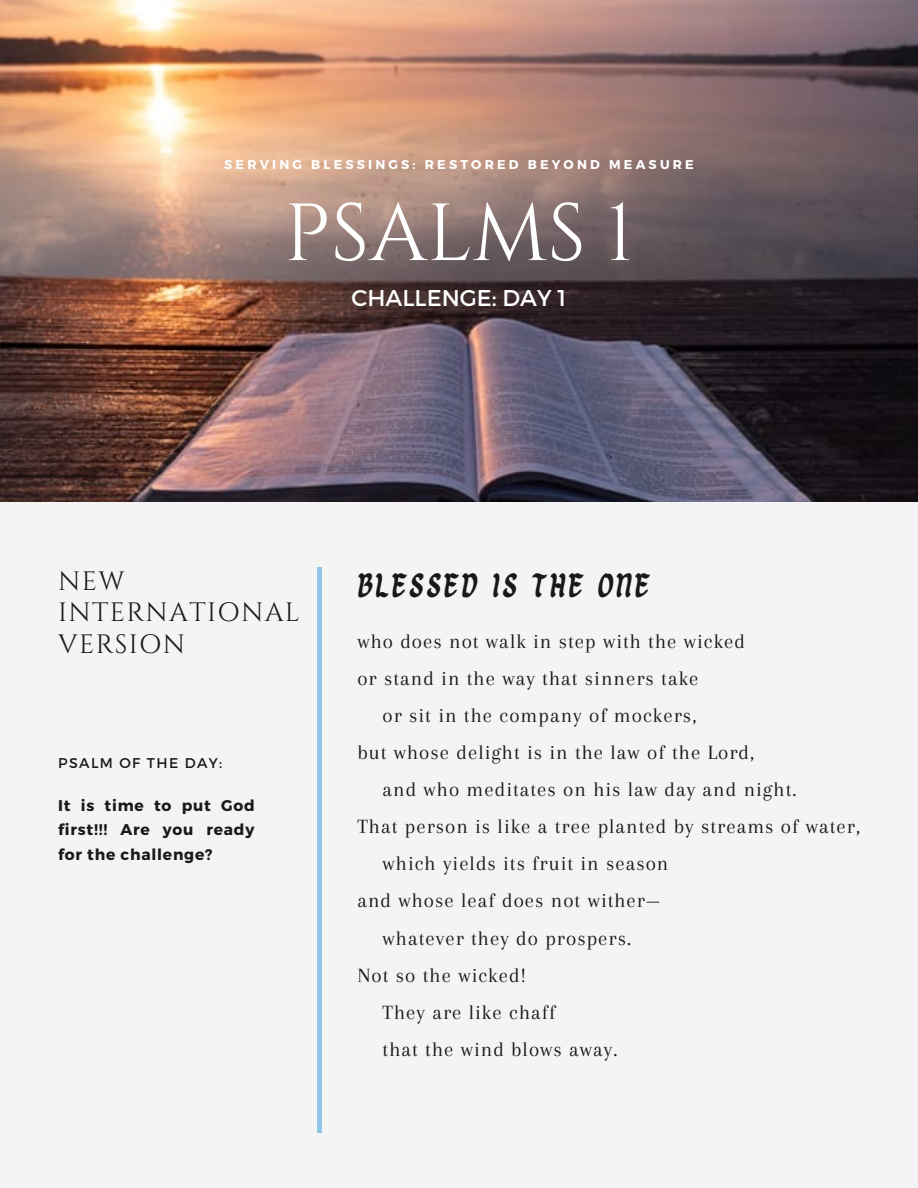
<style>
.page{position:relative;width:918px;height:1188px;background:#f4f4f4}
.page>*{position:absolute;margin:0;border:0;box-sizing:border-box;transform-origin:0 0}
.t1{font:80.85px "Cinzel";color:#fff}
.t2{font:34.05px "Dangwa Free";letter-spacing:.05em;color:#191919}
.t3{font:26.55px/31.5px "Cinzel";letter-spacing:.05em;color:#191919}
.t4{font:22.8px "Montserrat";color:#fff}
.t5{font:21px "Arapey";letter-spacing:.05em;color:#191919}
.t6{font:700 15.45px/24.3px "Montserrat";letter-spacing:.05em;color:#191919;text-align:justify}
.t7{font:14.1px "Montserrat";letter-spacing:.1em;color:#191919}
.t8{font:700 12.75px "Montserrat";letter-spacing:.25em;color:#fff}
</style>
<div class="page">
<hr style="left:317px;top:567px;width:4px;height:566px;background:#92c5e8">
<img style="left:0;top:0;width:918px;height:501px">
<p class="t8" style="left:224px;top:156px;width:471px">SERVING BLESSINGS: RESTORED BEYOND MEASURE</p>
<p class="t1" style="left:284px;top:182px;width:351px">PSALMS 1</p>
<p class="t4" style="left:352px;top:283px;width:216px">CHALLENGE: DAY 1</p>
<p class="t3" style="left:58px;top:566px;width:243px">NEW<br>INTERNATIONAL<br>VERSION</p>
<p class="t7" style="left:58px;top:754px;width:166px">PSALM OF THE DAY:</p>
<p class="t6" style="left:58px;top:793px;width:198px">It is time to put God first!!! Are you ready for the challenge?</p>
<p class="t2" style="left:357px;top:571px;width:295px">BLESSED IS THE ONE</p>
<p class="t5" style="left:357px;top:629px;width:389px">who does not walk in step with the wicked</p>
<p class="t5" style="left:357px;top:666px;width:343px">or stand in the way that sinners take</p>
<p class="t5" style="left:383px;top:704px;width:315px">or sit in the company of mockers,</p>
<p class="t5" style="left:357px;top:741px;width:398px">but whose delight is in the law of the Lord,</p>
<p class="t5" style="left:383px;top:778px;width:415px">and who meditates on his law day and night.</p>
<p class="t5" style="left:357px;top:815px;width:504px">That person is like a tree planted by streams of water,</p>
<p class="t5" style="left:383px;top:852px;width:287px">which yields its fruit in season</p>
<p class="t5" style="left:357px;top:889px;width:304px">and whose leaf does not wither—</p>
<p class="t5" style="left:383px;top:926px;width:250px">whatever they do prospers.</p>
<p class="t5" style="left:357px;top:963px;width:170px">Not so the wicked!</p>
<p class="t5" style="left:383px;top:1001px;width:174px">They are like chaff</p>
<p class="t5" style="left:383px;top:1038px;width:236px">that the wind blows away.</p>
</div>
